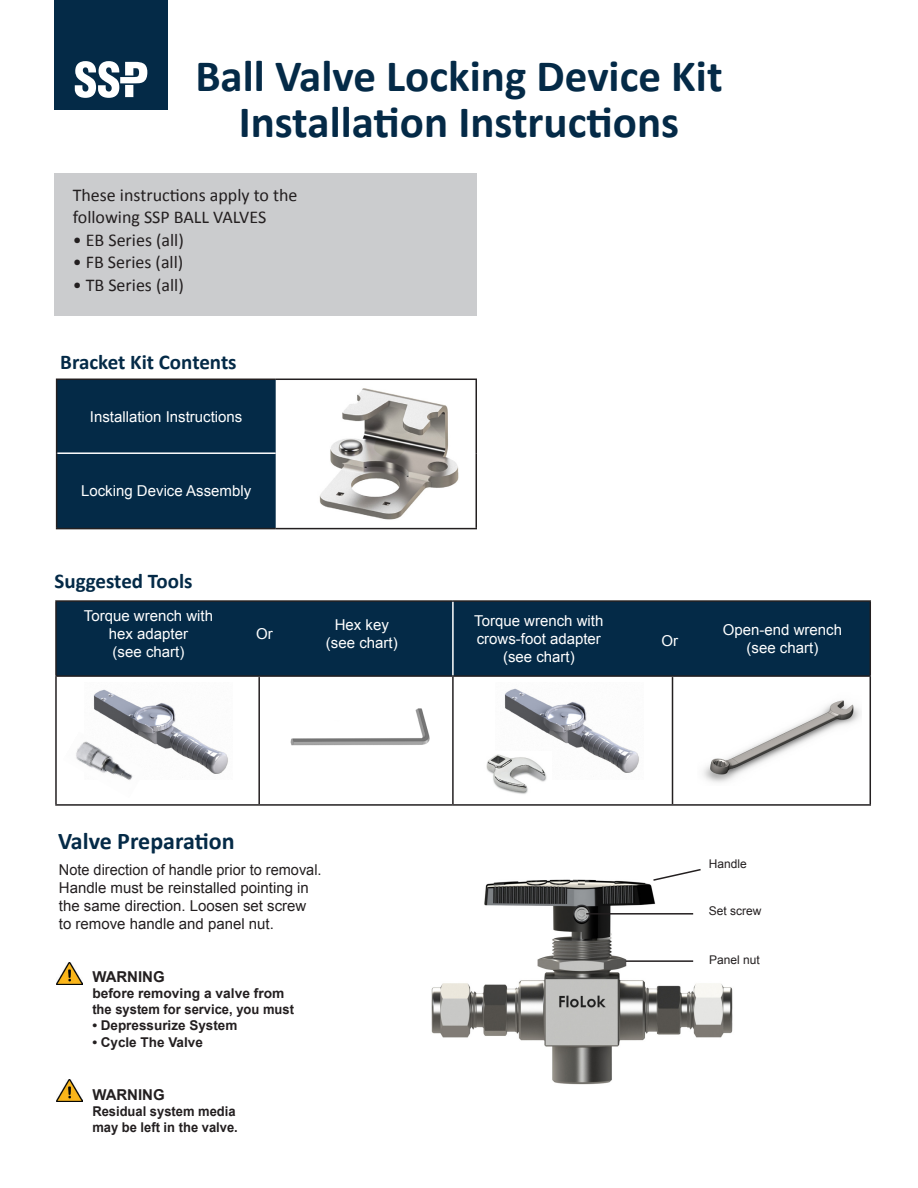
<style>
.page{position:relative;width:918px;height:1188px;background:#fff}
.page>*{position:absolute;margin:0;border:0;box-sizing:border-box;transform-origin:0 0}
.t1{font:700 45px "Calibri";color:#042a47}
.t2{font:700 24px "Calibri";color:#042a47}
.t3{font:700 21px "Calibri";color:#042a47}
.t4{font:18px/22.5px "Calibri";color:#231f20}
.t5{font:15px/18px "Arial";color:#fff;text-align:center}
.t6{font:15px/18px "Arial";color:#231f20}
.t7{font:700 15px "Arial";color:#231f20}
.t8{font:700 13.5px/16.2px "Arial";color:#231f20}
.t9{font:700 13.5px/16.2px "Arial";color:#231f20;scale:.96 1}
.t10{font:12px "Arial";color:#231f20}
</style>
<div class="page">
<div style="left:55px;top:173px;width:422px;height:143px;background:#cbccce"></div>
<img style="left:56px;top:963px;width:27px;height:22px">
<img style="left:56px;top:1079px;width:27px;height:22px">
<div style="left:55px;top:0;width:113px;height:109px;background:#042a47"></div>
<svg style="left:75px;top:61px;width:72px;height:37px"></svg>
<div style="left:57px;top:380px;width:219px;height:148px;background:#042a47"></div>
<hr style="left:56px;top:379px;width:220px;height:1px;background:#231f20">
<hr style="left:56px;top:380px;width:1px;height:73px;background:#231f20">
<hr style="left:276px;top:379px;width:201px;height:1px;background:#231f20">
<hr style="left:476px;top:380px;width:1px;height:73px;background:#231f20">
<hr style="left:476px;top:453px;width:1px;height:75px;background:#231f20">
<hr style="left:276px;top:528px;width:201px;height:1px;background:#231f20">
<hr style="left:56px;top:453px;width:1px;height:75px;background:#231f20">
<hr style="left:56px;top:528px;width:220px;height:1px;background:#231f20">
<hr style="left:57px;top:452px;width:219px;height:2px;background:#fff">
<img style="left:319px;top:388px;width:140px;height:132px">
<img style="left:431px;top:879px;width:302px;height:206px">
<svg style="left:652px;top:869px;width:50px;height:13px"></svg>
<hr style="left:586px;top:913px;width:107px;height:2px;background:#231f20">
<hr style="left:626px;top:960px;width:67px;height:2px;background:#231f20">
<div style="left:57px;top:602px;width:813px;height:73px;background:#042a47"></div>
<hr style="left:452px;top:677px;width:2px;height:127px;background:#231f20">
<hr style="left:55px;top:677px;width:2px;height:127px;background:#231f20">
<hr style="left:870px;top:677px;width:1px;height:127px;background:#231f20">
<hr style="left:55px;top:804px;width:398px;height:2px;background:#231f20">
<hr style="left:453px;top:804px;width:418px;height:2px;background:#231f20">
<hr style="left:55px;top:600px;width:398px;height:2px;background:#231f20">
<hr style="left:55px;top:602px;width:2px;height:73px;background:#231f20">
<hr style="left:453px;top:600px;width:418px;height:2px;background:#231f20">
<hr style="left:870px;top:602px;width:1px;height:73px;background:#231f20">
<hr style="left:55px;top:675px;width:398px;height:2px;background:#231f20">
<hr style="left:453px;top:675px;width:418px;height:2px;background:#231f20">
<hr style="left:452px;top:602px;width:2px;height:73px;background:#fff">
<img style="left:703px;top:700px;width:158px;height:83px">
<img style="left:504px;top:688px;width:135px;height:85px">
<img style="left:93px;top:689px;width:135px;height:85px">
<img style="left:290px;top:708px;width:140px;height:38px">
<img style="left:76px;top:731px;width:70px;height:49px">
<img style="left:486px;top:752px;width:65px;height:42px">
<hr style="left:258px;top:677px;width:2px;height:127px;background:#231f20">
<hr style="left:672px;top:677px;width:1px;height:127px;background:#231f20">
<p class="t1" style="left:195px;top:47px;width:529px">Ball Valve Locking Device Kit</p>
<p class="t1" style="left:239px;top:93px;width:442px">Installation Instructions</p>
<p class="t4" style="left:73px;top:184px;width:226px">These instructions apply to the following SSP BALL VALVES</p>
<p class="t4" style="left:73px;top:229px;width:113px">• EB Series (all)</p>
<p class="t4" style="left:73px;top:251px;width:112px">• FB Series (all)</p>
<p class="t4" style="left:73px;top:274px;width:113px">• TB Series (all)</p>
<p class="t3" style="left:60px;top:349px;width:178px">Bracket Kit Contents</p>
<p class="t5" style="left:90px;top:408px;width:154px">Installation Instructions</p>
<p class="t5" style="left:81px;top:482px;width:172px">Locking Device Assembly</p>
<p class="t3" style="left:55px;top:567px;width:140px">Suggested Tools</p>
<p class="t5" style="left:84px;top:607px;width:131px">Torque wrench with hex adapter<br>(see chart)</p>
<p class="t5" style="left:256px;top:625px;width:18px">Or</p>
<p class="t5" style="left:326px;top:616px;width:73px">Hex key (see chart)</p>
<p class="t5" style="left:474px;top:612px;width:131px">Torque wrench with crows-foot adapter (see chart)</p>
<p class="t5" style="left:662px;top:632px;width:18px">Or</p>
<p class="t5" style="left:723px;top:621px;width:121px">Open-end wrench (see chart)</p>
<p class="t2" style="left:58px;top:826px;width:178px">Valve Preparation</p>
<p class="t6" style="left:59px;top:861px;width:264px">Note direction of handle prior to removal.<br>Handle must be reinstalled pointing in the same direction. Loosen set screw to remove handle and panel nut.</p>
<p class="t7" style="left:92px;top:966px;width:74px">WARNING</p>
<p class="t8" style="left:92px;top:985px;width:203px">before removing a valve from the system for service, you must</p>
<p class="t8" style="left:92px;top:1018px;width:147px">• Depressurize System</p>
<p class="t8" style="left:92px;top:1034px;width:112px">• Cycle The Valve</p>
<p class="t7" style="left:92px;top:1085px;width:74px">WARNING</p>
<p class="t9" style="left:92px;top:1104px;width:153px">Residual system media may be left in the valve.</p>
<p class="t10" style="left:709px;top:856px;width:40px">Handle</p>
<p class="t10" style="left:709px;top:903px;width:54px">Set screw</p>
<p class="t10" style="left:709px;top:952px;width:52px">Panel nut</p>
</div>
